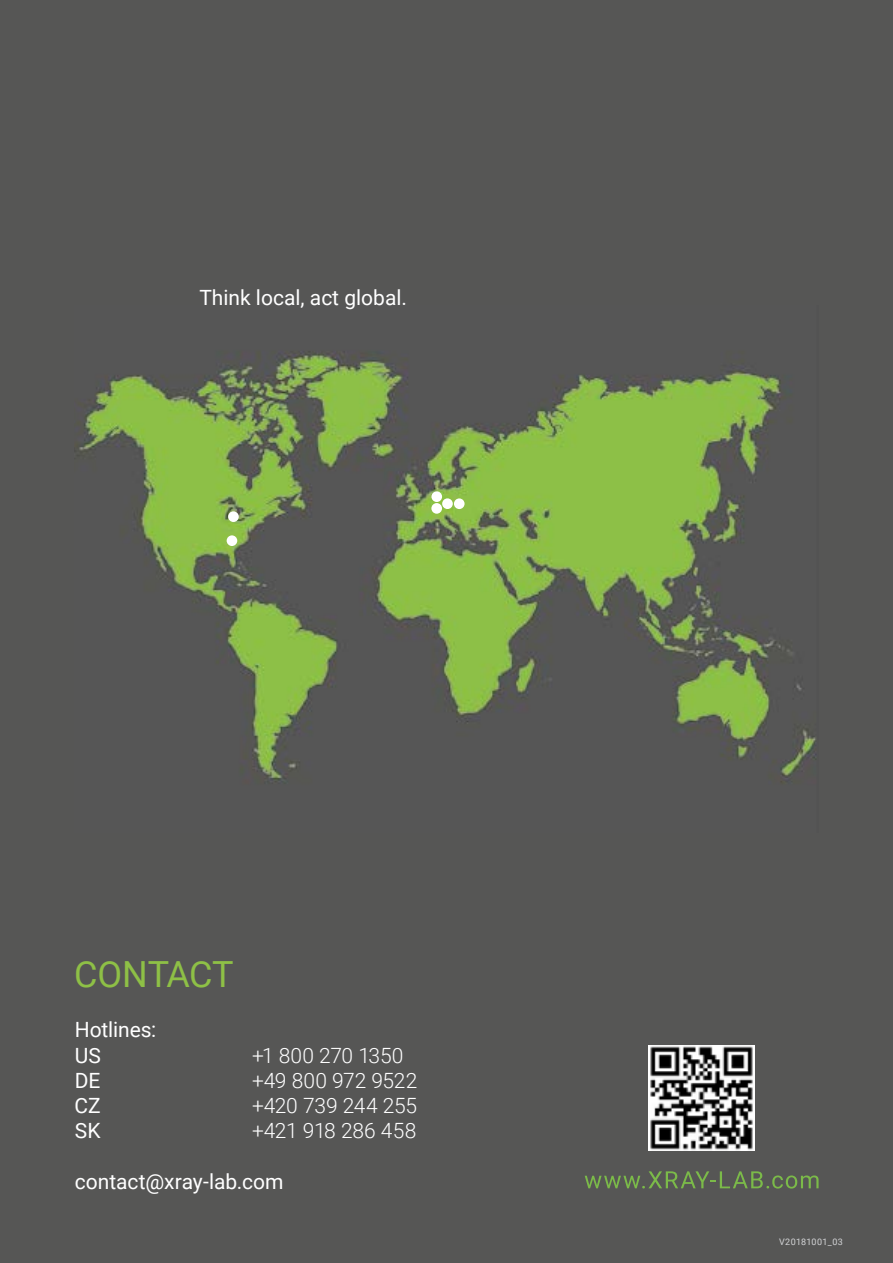
<style>
.page{position:relative;width:893px;height:1263px;background:#565655}
.page>*{position:absolute;margin:0;border:0;box-sizing:border-box;transform-origin:0 0}
.t1{font:36px "Roboto";letter-spacing:-.005em;color:#8ec046}
.t2{font:21px/25.2px "Roboto";color:#fff}
.t3{font:300 21px "Roboto";letter-spacing:-.01em;color:#fff}
.t4{font:9px "Roboto";letter-spacing:.035em;color:#d3d4d6}
</style>
<div class="page">
<img style="left:75px;top:351px;width:741px;height:433px">
<div style="left:228px;top:511px;width:11px;height:11px;background:#fff;border-radius:50%"></div>
<div style="left:431px;top:503px;width:11px;height:11px;background:#fff;border-radius:50%"></div>
<div style="left:442px;top:498px;width:11px;height:11px;background:#fff;border-radius:50%"></div>
<div style="left:454px;top:498px;width:11px;height:11px;background:#fff;border-radius:50%"></div>
<div style="left:431px;top:491px;width:11px;height:11px;background:#fff;border-radius:50%"></div>
<div style="left:227px;top:535px;width:10px;height:11px;background:#fff;border-radius:50%"></div>
<svg style="left:585px;top:1171px;width:234px;height:17px"></svg>
<img style="left:648px;top:1045px;width:107px;height:105px">
<p class="t2" style="left:199px;top:285px;width:209px">Think local, act global.</p>
<h1 class="t1" style="left:74px;top:949px;width:161px">CONTACT</h1>
<p class="t2" style="left:75px;top:1016px;width:83px">Hotlines:<br>US</p>
<p class="t3" style="left:252px;top:1040px;width:153px">+1 800 270 1350</p>
<p class="t2" style="left:75px;top:1067px;width:27px">DE</p>
<p class="t3" style="left:252px;top:1065px;width:167px">+49 800 972 9522</p>
<p class="t2" style="left:75px;top:1092px;width:28px">CZ</p>
<p class="t3" style="left:252px;top:1091px;width:167px">+420 739 244 255</p>
<p class="t2" style="left:75px;top:1117px;width:27px">SK</p>
<p class="t3" style="left:252px;top:1116px;width:166px">+421 918 286 458</p>
<p class="t2" style="left:75px;top:1168px;width:210px">contact@xray-lab.com</p>
<p class="t4" style="left:779px;top:1235px;width:66px">V20181001_03</p>
</div>
